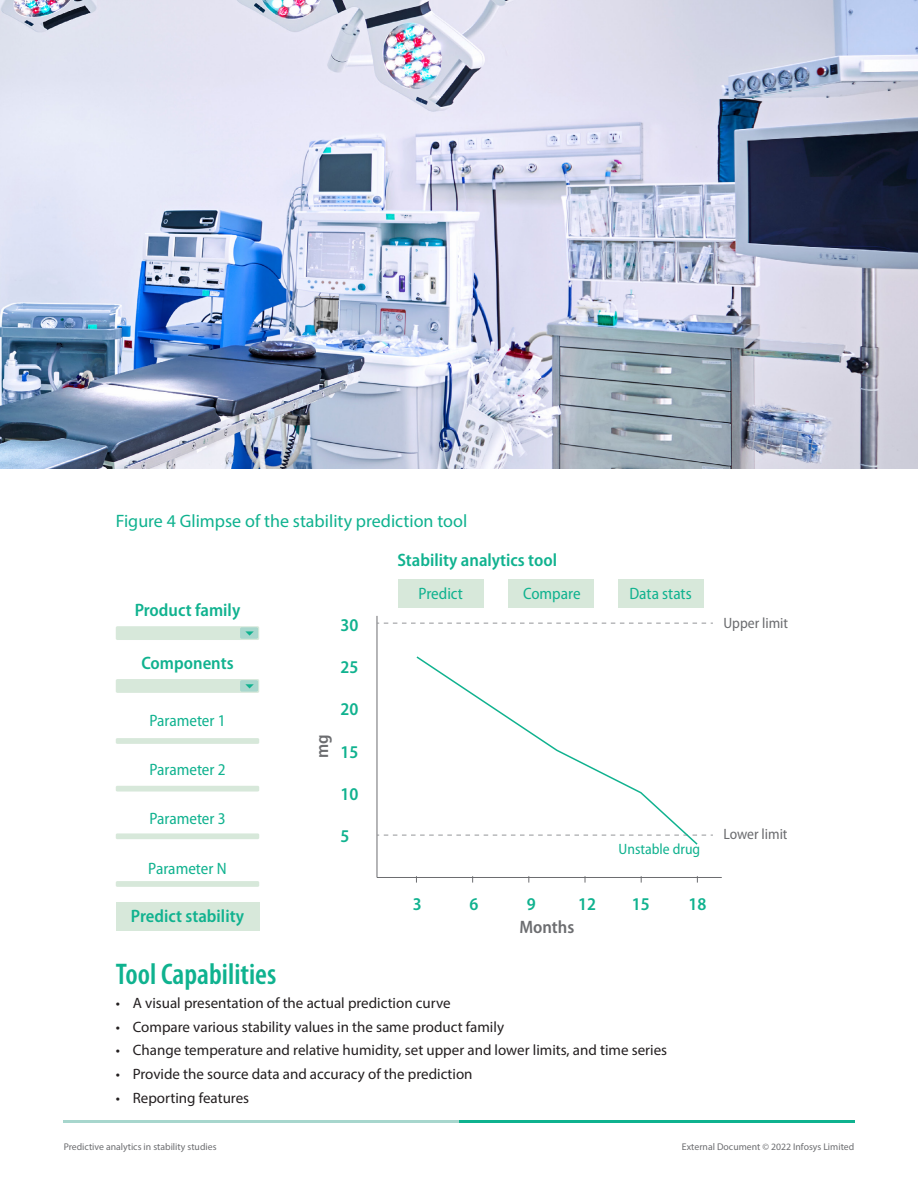
<style>
.page{position:relative;width:918px;height:1188px;background:#fff}
.page>*{position:absolute;margin:0;border:0;box-sizing:border-box;transform-origin:0 0}
.t1{font:600 condensed 30px "Myriad Pro";color:#0fb28f}
.t2{font:600 semi-condensed 18px "Myriad Pro";color:#10b28f}
.t3{font:18px "Myriad Pro";color:#0fb28f}
.t4{font:600 semi-condensed 18px "Myriad Pro";color:#6c6d70}
.t5{font:semi-condensed 16.5px "Myriad Pro";color:#10b28f}
.t6{font:15px "Myriad Pro";color:#231f20}
.t7{font:semi-condensed 15px "Myriad Pro";color:#6c6d70}
.t8{font:semi-condensed 15px "Myriad Pro";color:#10b28f}
.t9{font:9.75px "Myriad Pro";color:#6c6d70}
</style>
<div class="page">
<hr style="left:64px;top:1120px;width:395px;height:3px;background:#a7d6cd">
<hr style="left:459px;top:1120px;width:395px;height:3px;background:#0fb28f">
<div style="left:116px;top:626px;width:143px;height:14px;background:#d7e8da;border-radius:2px"></div>
<div style="left:240px;top:627px;width:18px;height:12px;background:#a8d7cd;border-radius:2px"></div>
<svg style="left:245px;top:631px;width:9px;height:5px"></svg>
<div style="left:116px;top:679px;width:143px;height:14px;background:#d7e8da;border-radius:2px"></div>
<div style="left:240px;top:680px;width:18px;height:12px;background:#a8d7cd;border-radius:2px"></div>
<svg style="left:245px;top:684px;width:9px;height:4px"></svg>
<div style="left:116px;top:738px;width:143px;height:6px;background:#d7e8da;border-radius:2px"></div>
<div style="left:116px;top:786px;width:143px;height:6px;background:#d7e8da;border-radius:2px"></div>
<div style="left:116px;top:833px;width:143px;height:6px;background:#d7e8da;border-radius:2px"></div>
<div style="left:116px;top:881px;width:143px;height:6px;background:#d7e8da;border-radius:2px"></div>
<div style="left:116px;top:903px;width:143px;height:28px;background:#d7e8da"></div>
<div style="left:398px;top:580px;width:85px;height:28px;background:#d7e8da"></div>
<div style="left:508px;top:580px;width:85px;height:28px;background:#d7e8da"></div>
<div style="left:618px;top:580px;width:85px;height:28px;background:#d7e8da"></div>
<hr style="left:377px;top:877px;width:345px;height:1px;background:#6c6d70">
<hr style="left:377px;top:616px;width:1px;height:261px;background:#6c6d70">
<svg style="left:377px;top:835px;width:336px;height:1px"></svg>
<svg style="left:377px;top:623px;width:336px;height:1px"></svg>
<svg style="left:415px;top:656px;width:284px;height:189px"></svg>
<img style="left:0;top:0;width:918px;height:469px">
<p class="t3" style="left:116px;top:510px;width:353px">Figure 4 Glimpse of the stability prediction tool</p>
<p class="t2" style="left:135px;top:599px;width:107px">Product family</p>
<p class="t2" style="left:141px;top:652px;width:94px">Components</p>
<p class="t5" style="left:149px;top:711px;width:78px">Parameter 1</p>
<p class="t5" style="left:149px;top:760px;width:78px">Parameter 2</p>
<p class="t5" style="left:149px;top:809px;width:78px">Parameter 3</p>
<p class="t5" style="left:148px;top:858px;width:80px">Parameter N</p>
<p class="t2" style="left:131px;top:905px;width:115px">Predict stability</p>
<p class="t2" style="left:340px;top:613px;width:19px">30</p>
<p class="t2" style="left:340px;top:656px;width:19px">25</p>
<p class="t4" style="left:311px;top:758px;width:25px;rotate:-90deg">mg</p>
<p class="t2" style="left:340px;top:698px;width:19px">20</p>
<p class="t2" style="left:340px;top:740px;width:19px">15</p>
<p class="t2" style="left:340px;top:783px;width:19px">10</p>
<p class="t2" style="left:340px;top:825px;width:10px">5</p>
<p class="t2" style="left:397px;top:548px;width:161px">Stability analytics tool</p>
<p class="t5" style="left:419px;top:583px;width:46px">Predict</p>
<p class="t5" style="left:523px;top:583px;width:59px">Compare</p>
<p class="t5" style="left:629px;top:583px;width:64px">Data stats</p>
<p class="t8" style="left:619px;top:840px;width:83px">Unstable drug</p>
<p class="t2" style="left:413px;top:893px;width:10px">3</p>
<p class="t2" style="left:469px;top:893px;width:10px">6</p>
<p class="t2" style="left:527px;top:893px;width:10px">9</p>
<p class="t2" style="left:578px;top:893px;width:19px">12</p>
<p class="t2" style="left:632px;top:893px;width:19px">15</p>
<p class="t2" style="left:689px;top:893px;width:19px">18</p>
<p class="t4" style="left:519px;top:916px;width:57px">Months</p>
<h1 class="t1" style="left:116px;top:958px;width:162px">Tool Capabilities</h1>
<p class="t6" style="left:116px;top:994px;width:336px">• A visual presentation of the actual prediction curve</p>
<p class="t6" style="left:116px;top:1017px;width:390px">• Compare various stability values in the same product family</p>
<p class="t6" style="left:116px;top:1041px;width:553px">• Change temperature and relative humidity, set upper and lower limits, and time series</p>
<p class="t6" style="left:116px;top:1065px;width:358px">• Provide the source data and accuracy of the prediction</p>
<p class="t6" style="left:116px;top:1089px;width:135px">• Reporting features</p>
<p class="t7" style="left:723px;top:613px;width:66px">Upper limit</p>
<p class="t7" style="left:723px;top:825px;width:66px">Lower limit</p>
<p class="t9" style="left:64px;top:1141px;width:154px">Predictive analytics in stability studies</p>
<p class="t9" style="left:682px;top:1141px;width:174px">External Document © 2022 Infosys Limited</p>
</div>
